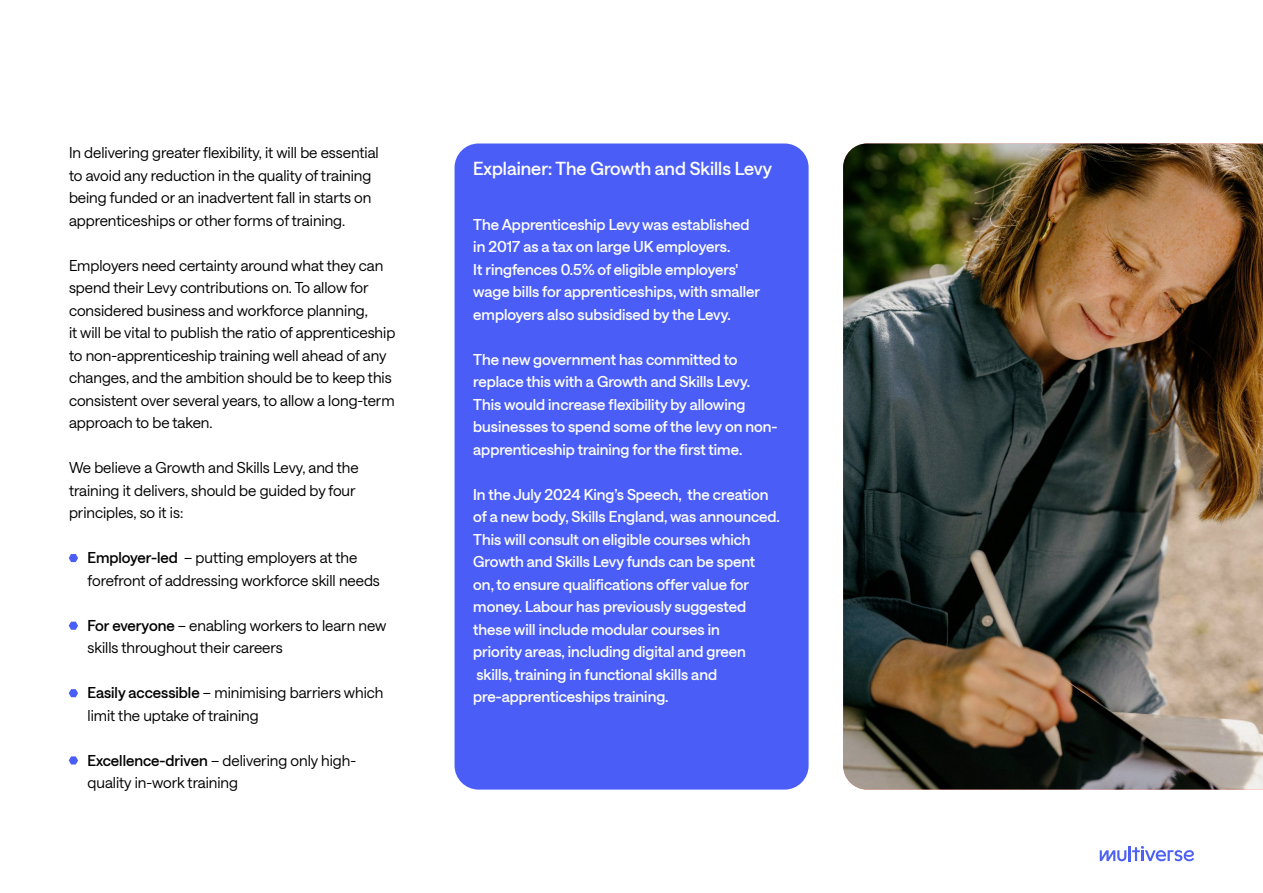
<style>
.page{position:relative;width:1263px;height:893px;background:#fff}
.page>*{position:absolute;margin:0;border:0;box-sizing:border-box;transform-origin:0 0}
.t1{font:500 18px "Saans";color:#fff}
.t2{font:15px/22.5px "Saans";color:#000}
.t3{font:500 15px/22.5px "Saans";color:#fff}
.s1{font-weight:500}
</style>
<div class="page">
<svg style="left:1100px;top:846px;width:94px;height:15px"></svg>
<div style="left:454px;top:143px;width:354px;height:647px;background:#4a5ef7;border-radius:24px"></div>
<img style="left:843px;top:143px;width:420px;height:646px">
<svg style="left:69px;top:554px;width:9px;height:8px"></svg>
<svg style="left:69px;top:622px;width:9px;height:8px"></svg>
<svg style="left:69px;top:689px;width:9px;height:8px"></svg>
<svg style="left:69px;top:756px;width:9px;height:8px"></svg>
<p class="t2" style="left:69px;top:140px;width:311px">In delivering greater flexibility, it will be essential to avoid any reduction in the quality of training being funded or an inadvertent fall in starts on apprenticeships or other forms of training.</p>
<p class="t2" style="left:69px;top:253px;width:328px">Employers need certainty around what they can spend their Levy contributions on. To allow for considered business and workforce planning,<br>it will be vital to publish the ratio of apprenticeship to non-apprenticeship training well ahead of any changes, and the ambition should be to keep this consistent over several years, to allow a long-term approach to be taken.</p>
<p class="t2" style="left:69px;top:455px;width:291px">We believe a Growth and Skills Levy, and the training it delivers, should be guided by four principles, so it is:</p>
<p class="t2" style="left:88px;top:545px;width:294px"><span class="s1">Employer-led</span> – putting employers at the forefront of addressing workforce skill needs</p>
<p class="t2" style="left:88px;top:613px;width:300px"><span class="s1">For everyone</span> – enabling workers to learn new skills throughout their careers</p>
<p class="t2" style="left:88px;top:680px;width:297px"><span class="s1">Easily accessible</span> – minimising barriers which limit the uptake of training</p>
<p class="t2" style="left:88px;top:748px;width:270px"><span class="s1">Excellence-driven</span> – delivering only high&shy;quality in-work training</p>
<p class="t1" style="left:473px;top:155px;width:300px">Explainer: The Growth and Skills Levy</p>
<p class="t3" style="left:473px;top:212px;width:288px">The Apprenticeship Levy was established in 2017 as a tax on large UK employers.<br>It ringfences 0.5% of eligible employers' wage bills for apprenticeships, with smaller employers also subsidised by the Levy.</p>
<p class="t3" style="left:473px;top:347px;width:306px">The new government has committed to replace this with a Growth and Skills Levy.<br>This would increase flexibility by allowing businesses to spend some of the levy on non&shy;apprenticeship training for the first time.</p>
<p class="t3" style="left:473px;top:482px;width:308px">In the July 2024 King’s Speech, the creation of a new body, Skills England, was announced.<br>This will consult on eligible courses which Growth and Skills Levy funds can be spent<br>on, to ensure qualifications offer value for money. Labour has previously suggested these will include modular courses in<br>priority areas, including digital and green skills, training in functional skills and pre-apprenticeships training.</p>
</div>
